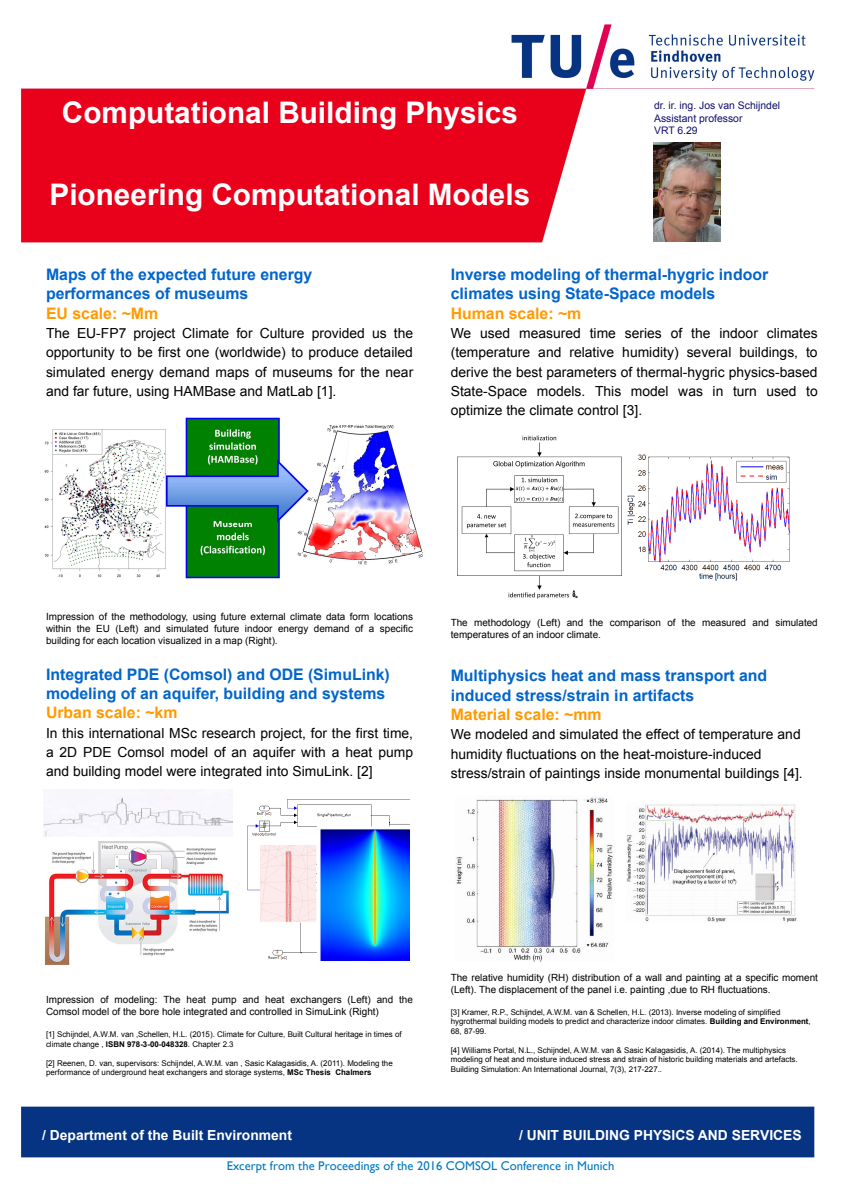
<style>
.page{position:relative;width:841px;height:1186px;background:#fff}
.page>*{position:absolute;margin:0;border:0;box-sizing:border-box;transform-origin:0 0}
.t1{font:700 29.71px "Arial";color:#fff}
.t2{font:700 15.85px/19.3px "Arial";color:#0065cc}
.t3{font:13.86px/19.3px "Arial";color:#000;text-align:justify}
.t4{font:700 13.86px "Arial";color:#fff}
.t5{font:12.6px "Gill Sans";color:#0079c1}
.t6{font:10.39px/12.5px "Arial";color:#101072}
.t7{font:9.9px/11.9px "Arial";color:#000}
.t8{font:7.91px/9.5px "Arial";color:#000}
.s1{color:#ff9a00}
.s2{font-weight:700}
</style>
<div class="page">
<img style="left:21px;top:24px;width:794px;height:1134px">
<div style="left:3px;top:265px;width:834px;height:33px;background:#fff"></div>
<div style="left:3px;top:298px;width:834px;height:33px;background:#fff"></div>
<div style="left:3px;top:331px;width:834px;height:33px;background:#fff"></div>
<div style="left:3px;top:364px;width:834px;height:32px;background:#fff"></div>
<div style="left:3px;top:396px;width:834px;height:33px;background:#fff"></div>
<div style="left:3px;top:429px;width:834px;height:33px;background:#fff"></div>
<div style="left:3px;top:462px;width:834px;height:33px;background:#fff"></div>
<div style="left:3px;top:495px;width:834px;height:33px;background:#fff"></div>
<div style="left:3px;top:528px;width:834px;height:32px;background:#fff"></div>
<div style="left:3px;top:560px;width:834px;height:33px;background:#fff"></div>
<div style="left:3px;top:593px;width:834px;height:33px;background:#fff"></div>
<div style="left:3px;top:626px;width:834px;height:33px;background:#fff"></div>
<div style="left:3px;top:659px;width:834px;height:32px;background:#fff"></div>
<div style="left:3px;top:691px;width:834px;height:33px;background:#fff"></div>
<div style="left:3px;top:724px;width:834px;height:33px;background:#fff"></div>
<div style="left:3px;top:757px;width:834px;height:33px;background:#fff"></div>
<div style="left:3px;top:790px;width:834px;height:33px;background:#fff"></div>
<div style="left:3px;top:823px;width:834px;height:32px;background:#fff"></div>
<div style="left:3px;top:855px;width:834px;height:33px;background:#fff"></div>
<div style="left:3px;top:888px;width:834px;height:33px;background:#fff"></div>
<div style="left:3px;top:921px;width:834px;height:33px;background:#fff"></div>
<div style="left:3px;top:954px;width:834px;height:32px;background:#fff"></div>
<div style="left:3px;top:986px;width:834px;height:33px;background:#fff"></div>
<div style="left:3px;top:1019px;width:834px;height:33px;background:#fff"></div>
<div style="left:3px;top:1052px;width:834px;height:33px;background:#fff"></div>
<img style="left:653px;top:143px;width:67px;height:98px">
<img style="left:44px;top:417px;width:379px;height:162px">
<img style="left:44px;top:841px;width:186px;height:123px">
<img style="left:247px;top:799px;width:162px;height:162px">
<img style="left:44px;top:789px;width:188px;height:47px">
<img style="left:457px;top:435px;width:164px;height:164px">
<img style="left:627px;top:454px;width:163px;height:127px">
<img style="left:627px;top:804px;width:170px;height:119px">
<img style="left:456px;top:797px;width:157px;height:165px">
<p class="t1" style="left:62px;top:93px;width:457px">Computational Building Physics</p>
<p class="t1" style="left:50px;top:175px;width:482px">Pioneering Computational Models</p>
<p class="t6" style="left:654px;top:100px;width:127px">dr. ir. ing. Jos van Schijndel<br>Assistant professor<br>VRT 6.29</p>
<p class="t2" style="left:46px;top:265px;width:268px">Maps of the expected future energy performances of museums<br><span class="s1">EU scale: ~Mm</span></p>
<p class="t3" style="left:46px;top:324px;width:369px">The EU-FP7 project Climate for Culture provided us the opportunity to be first one (worldwide) to produce detailed simulated energy demand maps of museums for the near and far future, using HAMBase and MatLab [1].</p>
<p class="t2" style="left:450px;top:265px;width:319px">Inverse modeling of thermal-hygric indoor climates using State-Space models<br><span class="s1">Human scale: ~m</span></p>
<p class="t3" style="left:450px;top:324px;width:368px">We used measured time series of the indoor climates (temperature and relative humidity) several buildings, to derive the best parameters of thermal-hygric physics-based State-Space models. This model was in turn used to optimize the climate control [3].</p>
<p class="t7" style="left:46px;top:610px;width:368px;text-align:justify">Impression of the methodology, using future external climate data form locations within the EU (Left) and simulated future indoor energy demand of a specific building for each location visualized in a map (Right).</p>
<p class="t2" style="left:46px;top:665px;width:345px">Integrated PDE (Comsol) and ODE (SimuLink) modeling of an aquifer, building and systems<br><span class="s1">Urban scale: ~km</span></p>
<p class="t3" style="left:46px;top:723px;width:368px">In this international MSc research project, for the first time, a 2D PDE Comsol model of an aquifer with a heat pump and building model were integrated into SimuLink. [2]</p>
<p class="t7" style="left:450px;top:617px;width:368px">The methodology (Left) and the comparison of the measured and simulated temperatures of an indoor climate.</p>
<p class="t2" style="left:450px;top:666px;width:318px">Multiphysics heat and mass transport and induced stress/strain in artifacts<br><span class="s1">Material scale: ~mm</span></p>
<p class="t3" style="left:450px;top:725px;width:353px;text-align:left">We modeled and simulated the effect of temperature and humidity fluctuations on the heat-moisture-induced stress/strain of paintings inside monumental buildings [4].</p>
<p class="t7" style="left:46px;top:994px;width:368px">Impression of modeling: The heat pump and heat exchangers (Left) and the<br>Comsol model of the bore hole integrated and controlled in SimuLink (Right)</p>
<p class="t8" style="left:46px;top:1029px;width:357px">[1] Schijndel, A.W.M. van ,Schellen, H.L. (2015). Climate for Culture, Built Cultural heritage in times of climate change , <span class="s2">ISBN 978-3-00-048328</span>. Chapter 2.3</p>
<p class="t8" style="left:46px;top:1058px;width:348px">[2] Reenen, D. van, supervisors: Schijndel, A.W.M. van , Sasic Kalagasidis, A. (2011). Modeling the performance of underground heat exchangers and storage systems, <span class="s2">MSc Thesis Chalmers</span></p>
<p class="t7" style="left:450px;top:971px;width:368px">The relative humidity (RH) distribution of a wall and painting at a specific moment (Left). The displacement of the panel i.e. painting ,due to RH fluctuations.</p>
<p class="t8" style="left:450px;top:1007px;width:361px">[3] Kramer, R.P., Schijndel, A.W.M. van &amp; Schellen, H.L. (2013). Inverse modeling of simplified hygrothermal building models to predict and characterize indoor climates. <span class="s2">Building and Environment</span>,<br>68, 87-99.</p>
<p class="t8" style="left:450px;top:1045px;width:348px">[4] Williams Portal, N.L., Schijndel, A.W.M. van &amp; Sasic Kalagasidis, A. (2014). The multiphysics modeling of heat and moisture induced stress and strain of historic building materials and artefacts.<br>Building Simulation: An International Journal, 7(3), 217-227..</p>
<p class="t4" style="left:42px;top:1126px;width:251px">/ Department of the Built Environment</p>
<p class="t4" style="left:519px;top:1126px;width:284px">/ UNIT BUILDING PHYSICS AND SERVICES</p>
<h3 class="t5" style="left:227px;top:1158px;width:389px">Excerpt from the Proceedings of the 2016 COMSOL Conference in Munich</h3>
</div>
